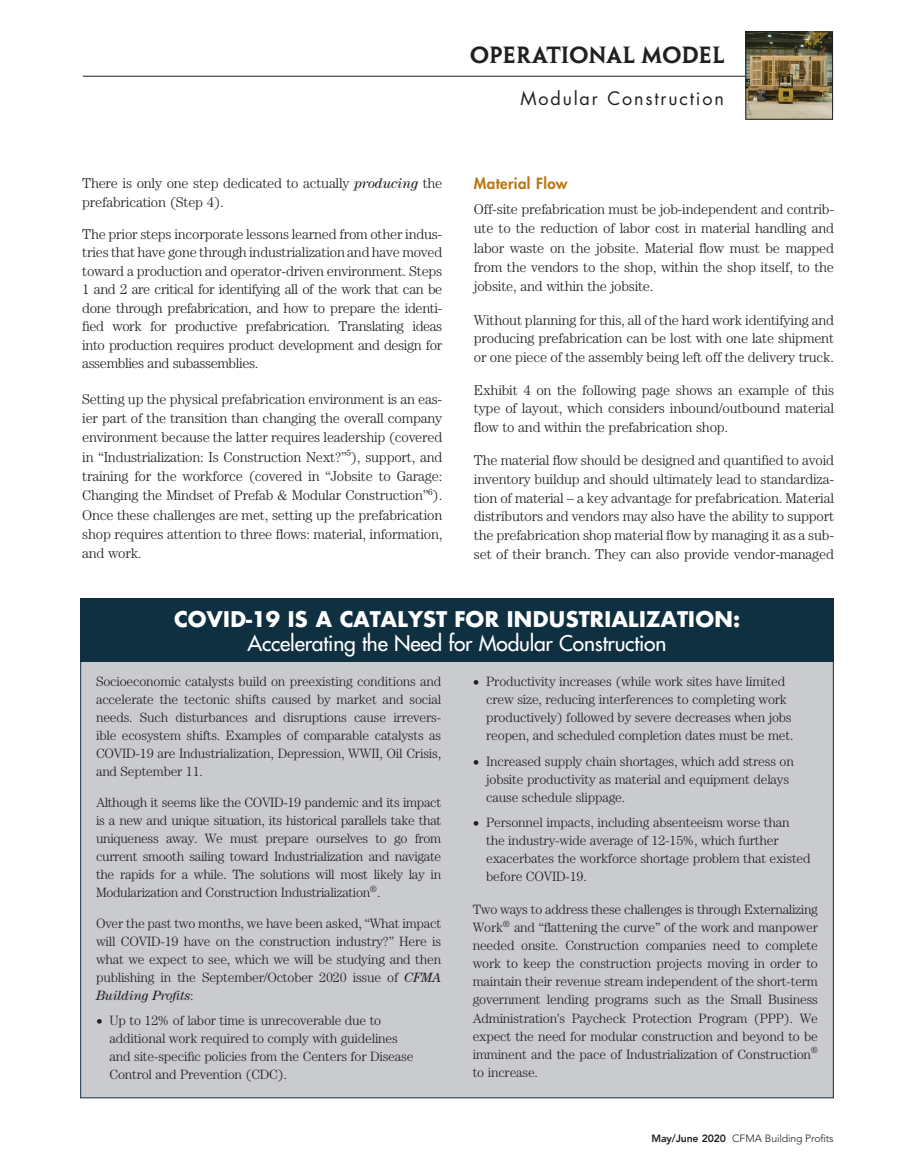
<style>
.page{position:relative;width:905px;height:1175px;background:#fff}
.page>*{position:absolute;margin:0;border:0;box-sizing:border-box;transform-origin:0 0}
._1_Sub_Toolbox_2015{font:21px/24px "Futura";letter-spacing:-.01em;color:#fff;text-align:center}
.Folio_Header_Top_Lin{font:21px "Penumbra Semibold Serif";letter-spacing:-.015em;color:#231f20}
.Folio_Header_Bottom{font:18px "Futura";letter-spacing:.1em;color:#231f20}
._2_Sub_Toolbox_2015{font:800 15px "Futura";letter-spacing:.025em;color:#ba780e}
.Text_Toolbox_2015{font:300 14.25px/19.2px "Century";letter-spacing:-.015em;color:#231f20;text-align:justify}
.Text_Toolbox_2015-2{font:300 13.5px/18px "Century";letter-spacing:-.015em;color:#231f20;text-align:justify}
.Bulleted_List_2015{font:300 13.5px/18px "Century";letter-spacing:-.015em;color:#231f20}
.t1{font:300 10.5px "Avenir LT Std";letter-spacing:-.015em;color:#231f20}
.s1{font-weight:400;font-style:italic}
.s2{font-weight:700}
.s3{font-weight:400}
.s4{font-weight:800}
</style>
<div class="page">
<div style="left:81px;top:660px;width:752px;height:437px;background:#cacbcf"></div>
<div style="left:80px;top:598px;width:753px;height:64px;background:#0e3040"></div>
<hr style="left:83px;top:76px;width:745px;height:1px;background:#231f20">
<img style="left:747px;top:34px;width:83px;height:84px">
<div style="left:745px;top:32px;width:87px;height:88px;border:1px solid #231f20"></div>
<p class="Text_Toolbox_2015" style="left:82px;top:174px;width:361px;line-height:18.5px">There is only one step dedicated to actually <span class="s1">producing</span> the prefabrication (Step 4).</p>
<p class="Text_Toolbox_2015" style="left:82px;top:224px;width:361px;line-height:18.5px">The prior steps incorporate lessons learned from other indus&shy;tries that have gone through industrialization and have moved toward a production and operator-driven environment. Steps 1 and 2 are critical for identifying all of the work that can be done through prefabrication, and how to prepare the identi&shy;fied work for productive prefabrication. Translating ideas into production requires product development and design for assemblies and subassemblies.</p>
<p class="Text_Toolbox_2015" style="left:82px;top:389px;width:361px">Setting up the physical prefabrication environment is an eas&shy;ier part of the transition than changing the overall company environment because the latter requires leadership (covered in “Industrialization: Is Construction Next?”<sup>5</sup>), support, and training for the workforce (covered in “Jobsite to Garage:<br>Changing the Mindset of Prefab &amp; Modular Construction”<sup>6</sup>).<br>Once these challenges are met, setting up the prefabrication shop requires attention to three flows: material, information, and work.</p>
<p class="Folio_Header_Top_Lin" style="left:470px;top:42px;width:256px">OPERATIONAL MODEL</p>
<p class="Folio_Header_Bottom" style="left:520px;top:86px;width:205px">Modular Construction</p>
<p class="_2_Sub_Toolbox_2015" style="left:474px;top:173px;width:95px">Material Flow</p>
<p class="Text_Toolbox_2015" style="left:474px;top:200px;width:361px">Off-site prefabrication must be job-independent and contrib&shy;ute to the reduction of labor cost in material handling and labor waste on the jobsite. Material flow must be mapped from the vendors to the shop, within the shop itself, to the jobsite, and within the jobsite.</p>
<p class="Text_Toolbox_2015" style="left:474px;top:310px;width:361px;line-height:18.6px">Without planning for this, all of the hard work identifying and producing prefabrication can be lost with one late shipment or one piece of the assembly being left off the delivery truck.</p>
<p class="Text_Toolbox_2015" style="left:474px;top:380px;width:361px;line-height:18.6px">Exhibit 4 on the following page shows an example of this type of layout, which considers inbound/outbound material flow to and within the prefabrication shop.</p>
<p class="Text_Toolbox_2015" style="left:474px;top:451px;width:361px;line-height:18.8px">The material flow should be designed and quantified to avoid inventory buildup and should ultimately lead to standardiza&shy;tion of material – a key advantage for prefabrication. Material distributors and vendors may also have the ability to support the prefabrication shop material flow by managing it as a sub&shy;set of their branch. They can also provide vendor-managed</p>
<p class="_1_Sub_Toolbox_2015" style="left:174px;top:606px;width:568px"><span class="s2">COVID-19 IS A CATALYST FOR INDUSTRIALIZATION:<br></span>Accelerating the Need for Modular Construction</p>
<p class="Text_Toolbox_2015-2" style="left:96px;top:672px;width:347px">Socioeconomic catalysts build on preexisting conditions and accelerate the tectonic shifts caused by market and social needs. Such disturbances and disruptions cause irrevers&shy;ible ecosystem shifts. Examples of comparable catalysts as COVID-19 are Industrialization, Depression, WWII, Oil Crisis, and September 11.</p>
<p class="Text_Toolbox_2015-2" style="left:96px;top:793px;width:347px">Although it seems like the COVID-19 pandemic and its impact is a new and unique situation, its historical parallels take that uniqueness away. We must prepare ourselves to go from current smooth sailing toward Industrialization and navigate the rapids for a while. The solutions will most likely lay in Modularization and Construction Industrialization<sup>®</sup>.</p>
<p class="Text_Toolbox_2015-2" style="left:96px;top:914px;width:347px">Over the past two months, we have been asked, “What impact will COVID-19 have on the construction industry?” Here is what we expect to see, which we will be studying and then publishing in the September/October 2020 issue of <span class="s1">CFMA Building Profits</span>:</p>
<p class="Bulleted_List_2015" style="left:110px;top:1011px;width:305px;text-indent:-14px"><span class="s3">•</span> Up to 12% of labor time is unrecoverable due to additional work required to comply with guidelines and site-specific policies from the Centers for Disease Control and Prevention (CDC).</p>
<p class="Bulleted_List_2015" style="left:486px;top:672px;width:309px;text-indent:-14px"><span class="s3">•</span> Productivity increases (while work sites have limited crew size, reducing interferences to completing work productively) followed by severe decreases when jobs reopen, and scheduled completion dates must be met.</p>
<p class="Bulleted_List_2015" style="left:486px;top:752px;width:309px;text-indent:-14px"><span class="s3">•</span> Increased supply chain shortages, which add stress on jobsite productivity as material and equipment delays cause schedule slippage.</p>
<p class="Bulleted_List_2015" style="left:486px;top:813px;width:326px;text-indent:-14px"><span class="s3">•</span> Personnel impacts, including absenteeism worse than the industry-wide average of 12-15%, which further exacerbates the workforce shortage problem that existed before COVID-19.</p>
<p class="Text_Toolbox_2015-2" style="left:472px;top:900px;width:347px">Two ways to address these challenges is through Externalizing Work<sup>®</sup> and “flattening the curve” of the work and manpower needed onsite. Construction companies need to complete work to keep the construction projects moving in order to maintain their revenue stream independent of the short-term government lending programs such as the Small Business Administration’s Paycheck Protection Program (PPP). We expect the need for modular construction and beyond to be imminent and the pace of Industrialization of Construction<sup>® </sup>to increase.</p>
<p class="t1" style="left:651px;top:1132px;width:184px"><span class="s4">May/June 2020</span> CFMA Building Profits</p>
</div>
